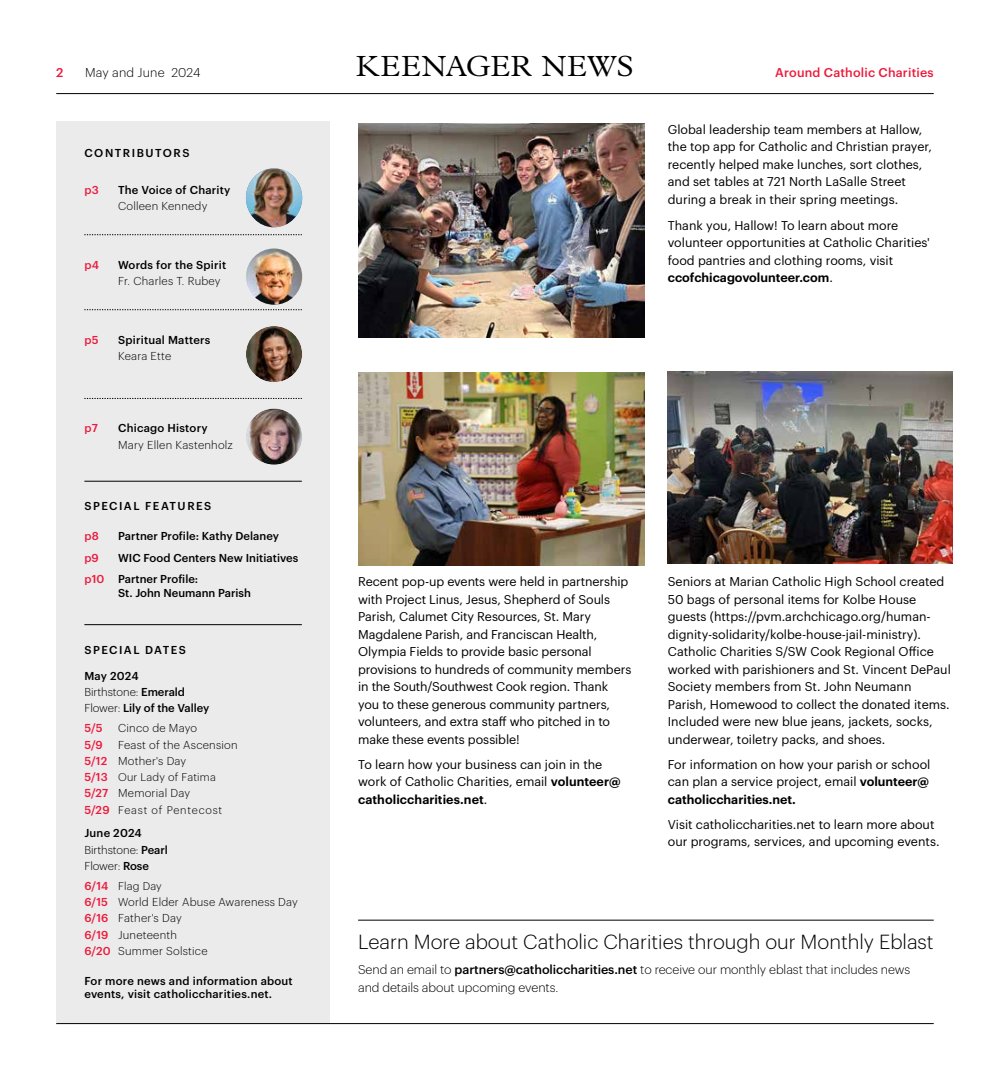
<style>
.page{position:relative;width:990px;height:1080px;background:#fff}
.page>*{position:absolute;margin:0;border:0;box-sizing:border-box;transform-origin:0 0}
.t1{font:300 29.38px "Plantin MT Pro";letter-spacing:.025em;color:#000}
.t2{font:300 20px "Graphik";color:#000}
.t3{font:12.5px/17.5px "Graphik";color:#000}
.t4{font:300 12.5px/17.5px "Graphik";letter-spacing:-.005em;color:#000}
.t5{font:500 12.5px "Graphik";letter-spacing:.015em;color:#ed1a3c}
.t6{font:300 12.5px "Graphik";letter-spacing:.015em;color:#000}
.t7{font:500 11.25px/21.6px "Graphik";letter-spacing:.02em;color:#000}
.t8{font:300 11.25px/16.2px "Graphik";letter-spacing:.02em;color:#000}
.t9{font:500 11.25px/16.2px "Graphik";letter-spacing:-.005em;color:#000}
.t10{font:300 11.25px/16.2px "Graphik";letter-spacing:-.005em;color:#000}
.t11{font:500 11.25px "Graphik";letter-spacing:.13em;color:#000}
.t12{font:500 11.25px "Graphik";color:#000}
.t13{font:500 11.25px "Graphik";letter-spacing:.02em;color:#ed1a3c}
.t14{font:500 11.25px "Graphik";letter-spacing:.135em;color:#000}
.t15{font:300 11px "Graphik";letter-spacing:.02em;color:#000}
.t16{font:300 11px "Graphik";letter-spacing:.07em;color:#000}
.s1{color:#ed1a3c}
.s2{font-weight:300}
.s3{font-weight:500;color:#ed1a3c}
.s4{font-weight:500;font-size:11.25px;color:#ed1a3c}
.s5{font-weight:500}
.s6{font-weight:600}
</style>
<div class="page">
<hr style="left:56px;top:93px;width:878px;height:1px;background:#000">
<div style="left:56px;top:122px;width:274px;height:902px;background:#ebebec"></div>
<svg style="left:84px;top:234px;width:218px;height:1px"></svg>
<svg style="left:84px;top:309px;width:218px;height:1px"></svg>
<svg style="left:84px;top:398px;width:218px;height:1px"></svg>
<hr style="left:84px;top:481px;width:218px;height:1px;background:#000">
<hr style="left:84px;top:624px;width:218px;height:1px;background:#000">
<img style="left:246px;top:249px;width:56px;height:56px;border-radius:28px">
<img style="left:246px;top:326px;width:56px;height:56px;border-radius:28px">
<hr style="left:358px;top:920px;width:576px;height:1px;background:#000">
<img style="left:358px;top:373px;width:287px;height:192px">
<img style="left:246px;top:409px;width:56px;height:56px;border-radius:28px">
<hr style="left:56px;top:1023px;width:878px;height:1px;background:#000">
<img style="left:358px;top:123px;width:287px;height:215px">
<img style="left:668px;top:371px;width:284px;height:193px">
<img style="left:246px;top:168px;width:56px;height:59px">
<p class="t5" style="left:56px;top:63px;width:9px">2</p>
<p class="t6" style="left:85px;top:64px;width:117px">May and June 2024</p>
<h1 class="t1" style="left:356px;top:50px;width:279px">KEENAGER NEWS</h1>
<p class="t5" style="left:775px;top:63px;width:160px">Around Catholic Charities</p>
<p class="t14" style="left:84px;top:145px;width:107px">CONTRIBUTORS</p>
<p class="t13" style="left:84px;top:181px;width:16px">p3</p>
<p class="t7" style="left:118px;top:178px;width:114px">The Voice of Charity</p>
<p class="t8" style="left:118px;top:197px;width:91px">Colleen Kennedy</p>
<p class="t13" style="left:84px;top:256px;width:16px">p4</p>
<p class="t7" style="left:118px;top:253px;width:110px">Words for the Spirit</p>
<p class="t8" style="left:118px;top:272px;width:104px">Fr. Charles T. Rubey</p>
<p class="t13" style="left:84px;top:331px;width:16px">p5</p>
<p class="t7" style="left:118px;top:328px;width:94px">Spiritual Matters</p>
<p class="t8" style="left:118px;top:347px;width:55px">Keara Ette</p>
<p class="t13" style="left:84px;top:420px;width:15px">p7</p>
<p class="t7" style="left:118px;top:416px;width:91px">Chicago History</p>
<p class="t8" style="left:118px;top:436px;width:116px">Mary Ellen Kastenholz</p>
<p class="t11" style="left:84px;top:498px;width:129px">SPECIAL FEATURES</p>
<p class="t13" style="left:84px;top:528px;width:16px">p8</p>
<p class="t7" style="left:118px;top:524px;width:163px">Partner Profile: Kathy Delaney</p>
<p class="t13" style="left:84px;top:549px;width:16px">p9</p>
<p class="t7" style="left:84px;top:546px;width:216px;text-indent:34px">WIC Food Centers New Initiatives <span class="s1">p10</span> Partner Profile:</p>
<p class="t12" style="left:118px;top:585px;width:134px">St. John Neumann Parish</p>
<p class="t11" style="left:84px;top:641px;width:103px">SPECIAL DATES</p>
<p class="t9" style="left:84px;top:667px;width:126px">May 2024<br><span class="s2">Birthstone:</span> Emerald<br><span class="s2">Flower:</span> Lily of the Valley</p>
<p class="t13" style="left:84px;top:720px;width:20px">5/5</p>
<p class="t8" style="left:118px;top:719px;width:81px">Cinco de Mayo</p>
<p class="t13" style="left:84px;top:736px;width:20px">5/9</p>
<p class="t8" style="left:84px;top:736px;width:155px;text-indent:34px">Feast of the Ascension<br><span class="s3">5/12</span> Mother's Day</p>
<p class="t15" style="left:84px;top:769px;width:133px"><span class="s4">5/13</span> Our Lady of Fatima</p>
<p class="t8" style="left:84px;top:784px;width:107px"><span class="s3">5/27</span> Memorial Day</p>
<p class="t16" style="left:84px;top:802px;width:139px"><span class="s4">5/29</span> Feast of Pentecost</p>
<p class="t10" style="left:84px;top:824px;width:85px"><span class="s5">June 2024<br></span>Birthstone: <span class="s5">Pearl<br></span>Flower: <span class="s5">Rose</span></p>
<p class="t15" style="left:84px;top:878px;width:79px"><span class="s4">6/14</span> Flag Day</p>
<p class="t8" style="left:84px;top:893px;width:215px"><span class="s3">6/15</span> World Elder Abuse Awareness Day<br><span class="s3">6/16</span> Father's Day<br><span class="s3">6/19</span> Juneteenth<br><span class="s3">6/20</span> Summer Solstice</p>
<p class="t7" style="left:84px;top:973px;width:210px;line-height:13.5px">For more news and information about events, visit catholiccharities.net.</p>
<p class="t3" style="left:668px;top:119px;width:266px">Global leadership team members at Hallow, the top app for Catholic and Christian prayer, recently helped make lunches, sort clothes, and set tables at 721 North LaSalle Street during a break in their spring meetings.</p>
<p class="t3" style="left:668px;top:216px;width:264px">Thank you, Hallow! To learn about more volunteer opportunities at Catholic Charities' food pantries and clothing rooms, visit <span class="s6">ccofchicagovolunteer.com</span>.</p>
<p class="t3" style="left:358px;top:572px;width:275px">Recent pop-up events were held in partnership with Project Linus, Jesus, Shepherd of Souls Parish, Calumet City Resources, St. Mary Magdalene Parish, and Franciscan Health, Olympia Fields to provide basic personal provisions to hundreds of community members in the South/Southwest Cook region. Thank you to these generous community partners, volunteers, and extra staff who pitched in to make these events possible!</p>
<p class="t3" style="left:358px;top:755px;width:264px">To learn how your business can join in the work of Catholic Charities, email <span class="s6">volunteer@ catholiccharities.net</span>.</p>
<p class="t3" style="left:668px;top:572px;width:285px">Seniors at Marian Catholic High School created 50 bags of personal items for Kolbe House guests (https://pvm.archchicago.org/human&shy;dignity-solidarity/kolbe-house-jail-ministry).<br>Catholic Charities S/SW Cook Regional Office worked with parishioners and St. Vincent DePaul Society members from St. John Neumann Parish, Homewood to collect the donated items.<br>Included were new blue jeans, jackets, socks, underwear, toiletry packs, and shoes.</p>
<p class="t3" style="left:668px;top:755px;width:264px;text-align:justify">For information on how your parish or school can plan a service project, email <span class="s6">volunteer@ catholiccharities.net.</span></p>
<p class="t3" style="left:668px;top:815px;width:273px">Visit catholiccharities.net to learn more about our programs, services, and upcoming events.</p>
<h2 class="t2" style="left:358px;top:928px;width:577px">Learn More about Catholic Charities through our Monthly Eblast</h2>
<p class="t4" style="left:358px;top:960px;width:554px">Send an email to <span class="s5">partners@catholiccharities.net</span> to receive our monthly eblast that includes news and details about upcoming events.</p>
</div>
